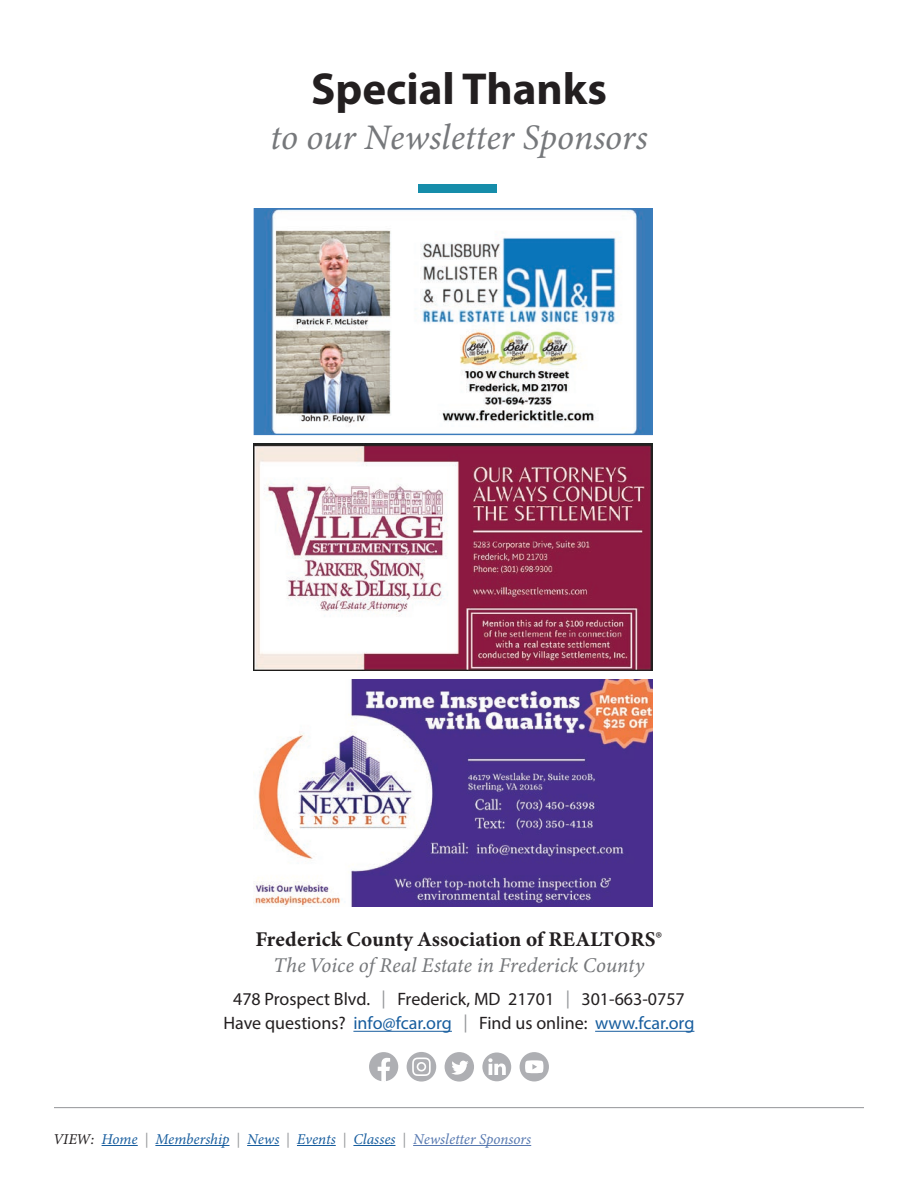
<style>
.page{position:relative;width:918px;height:1188px;background:#fff}
.page>*{position:absolute;margin:0;border:0;box-sizing:border-box;transform-origin:0 0}
.t1{font:700 45px "Myriad Pro";color:#231f20}
.t2{font:italic 36px "Minion Variable Concept";color:#76787b}
.t3{font:italic 21px/26.1px "Minion Variable Concept";color:#76787b;text-align:center}
.t4{font:18px/24px "Myriad Pro";color:#231f20;text-align:center}
.t5{font:italic 15px "Minion Variable Concept";color:#175d9e}
.s1{font-style:normal;color:#231f20}
.s2{font-family:"Minion Pro";font-style:normal;color:#231f20}
.s3{color:#939598}
.s4{color:#175d9e}
.s5{color:#231f20}
.s6{color:#5678b0}
</style>
<div class="page">
<hr style="left:54px;top:1107px;width:810px;height:1px;background:#939598">
<hr style="left:102px;top:1145px;width:36px;height:1px;background:#175d9e">
<hr style="left:155px;top:1145px;width:74px;height:1px;background:#175d9e">
<hr style="left:247px;top:1145px;width:32px;height:1px;background:#175d9e">
<hr style="left:297px;top:1145px;width:39px;height:1px;background:#175d9e">
<hr style="left:353px;top:1145px;width:42px;height:1px;background:#175d9e">
<hr style="left:413px;top:1145px;width:118px;height:1px;background:#5678b0">
<hr style="left:353px;top:1031px;width:99px;height:1px;background:#175d9e">
<hr style="left:595px;top:1031px;width:99px;height:1px;background:#175d9e">
<img style="left:254px;top:444px;width:399px;height:227px">
<img style="left:254px;top:679px;width:399px;height:227px">
<img style="left:256px;top:210px;width:395px;height:223px">
<div style="left:254px;top:208px;width:399px;height:227px;border:1px solid #3c7cbc"></div>
<svg style="left:445px;top:1052px;width:29px;height:30px"></svg>
<svg style="left:520px;top:1052px;width:29px;height:29px"></svg>
<svg style="left:482px;top:1052px;width:29px;height:29px"></svg>
<svg style="left:369px;top:1052px;width:29px;height:29px"></svg>
<svg style="left:407px;top:1052px;width:29px;height:30px"></svg>
<div style="left:418px;top:184px;width:79px;height:9px;background:#168daa"></div>
<h1 class="t1" style="left:311px;top:60px;width:297px">Special Thanks</h1>
<h2 class="t2" style="left:270px;top:112px;width:379px">to our Newsletter Sponsors</h2>
<p class="t3" style="left:256px;top:926px;width:408px"><span class="s1">Frederick County Association of REALTORS</span><span class="s2">®<br></span>The Voice of Real Estate in Frederick County</p>
<p class="t4" style="left:224px;top:987px;width:472px">478 Prospect Blvd. <span class="s3">|</span> Frederick, MD 21701 <span class="s3">|</span> 301-663-0757<br>Have questions? <span class="s4">info@fcar.org</span> <span class="s3">|</span> Find us online: <span class="s4">www.fcar.org</span></p>
<p class="t5" style="left:54px;top:1129px;width:479px"><span class="s5">VIEW:</span> Home <span class="s3">|</span> Membership <span class="s3">|</span> News <span class="s3">|</span> Events <span class="s3">|</span> Classes <span class="s3">|</span> <span class="s6">Newsletter Sponsors</span></p>
</div>
